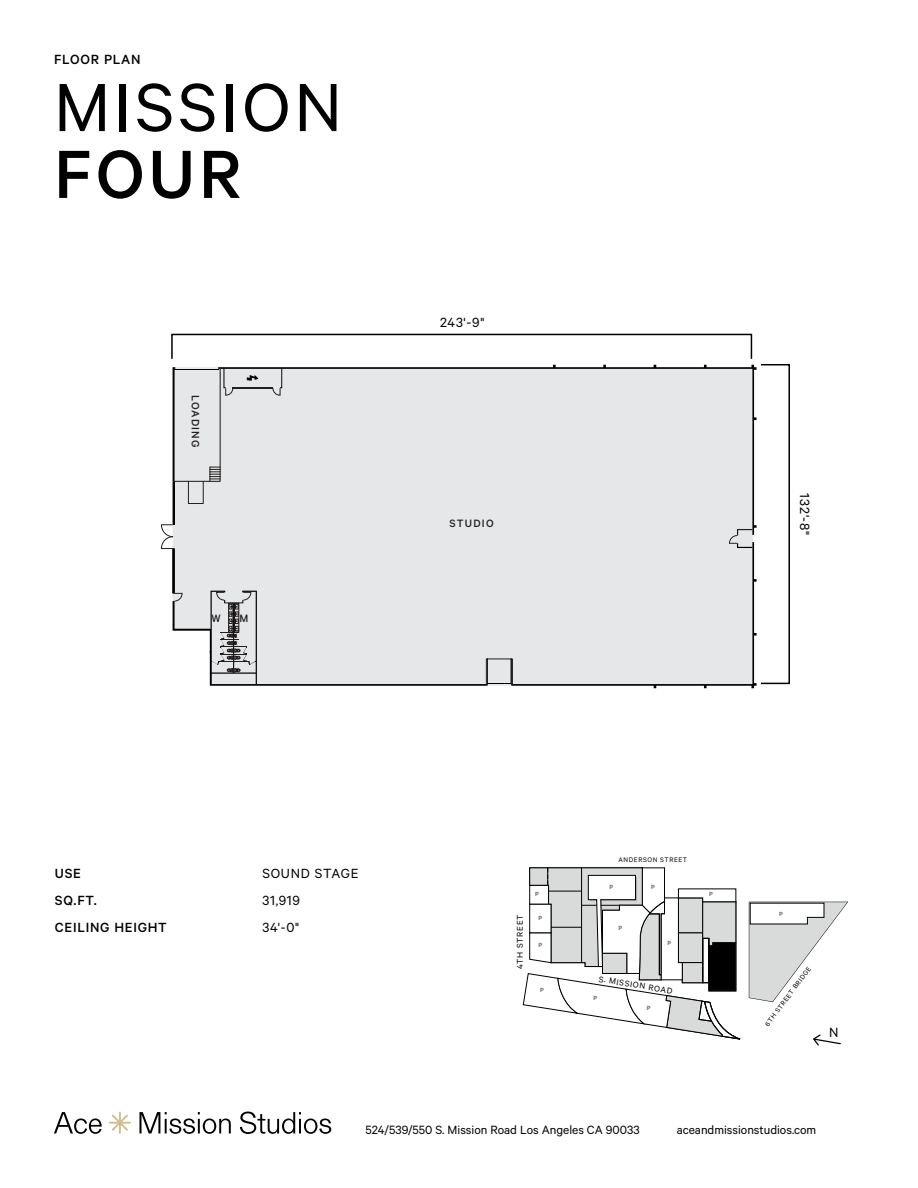
<style>
.page{position:relative;width:918px;height:1188px;background:#fff}
.page>*{position:absolute;margin:0;border:0;box-sizing:border-box;transform-origin:0 0}
.t1{font:76.65px "Calibre";letter-spacing:.05em;color:#000}
.t2{font:500 76.65px "Calibre";color:#000}
.t3{font:500 15px "Calibre";letter-spacing:.05em;color:#000}
.t4{font:15px "Calibre";letter-spacing:.05em;color:#000}
.t5{font:15px "Calibre";letter-spacing:.05em;color:#000101}
.t6{font:13.5px "Calibre";color:#000}
.t7{font:500 12px "Calibre";letter-spacing:.1em;color:#231f20}
.t8{font:9.3px "Calibre";letter-spacing:.075em;color:#000}
.t9{font:7.5px "Calibre";letter-spacing:.075em;color:#000}
.t10{font:700 6.75px "Calibre";color:#82807a}
</style>
<div class="page">
<svg style="left:54px;top:1112px;width:48px;height:22px"></svg>
<svg style="left:109px;top:1112px;width:22px;height:21px"></svg>
<svg style="left:139px;top:1112px;width:92px;height:22px"></svg>
<svg style="left:240px;top:1112px;width:91px;height:22px"></svg>
<svg style="left:523px;top:867px;width:325px;height:179px"></svg>
<svg style="left:161px;top:367px;width:596px;height:321px;background:#e1e2e3"></svg>
<div style="left:171px;top:334px;width:581px;height:26px;border:2px solid #000"></div>
<div style="left:760px;top:364px;width:30px;height:320px;border:2px solid #000"></div>
<p class="t3" style="left:54px;top:50px;width:88px">FLOOR PLAN</p>
<h1 class="t1" style="left:54px;top:63px;width:290px">MISSION</h1>
<h1 class="t2" style="left:54px;top:129px;width:189px">FOUR</h1>
<p class="t7" style="left:202px;top:395px;width:54px;rotate:90deg">LOADING</p>
<p class="t7" style="left:211px;top:611px;width:11px">W</p>
<p class="t7" style="left:239px;top:611px;width:10px">M</p>
<p class="t4" style="left:440px;top:314px;width:46px">243'-9"</p>
<p class="t7" style="left:450px;top:516px;width:46px">STUDIO</p>
<p class="t4" style="left:814px;top:493px;width:43px;rotate:90deg">132'-8"</p>
<p class="t3" style="left:55px;top:865px;width:28px">USE</p>
<p class="t5" style="left:262px;top:865px;width:98px">SOUND STAGE</p>
<p class="t3" style="left:55px;top:892px;width:43px">SQ.FT.</p>
<p class="t4" style="left:262px;top:892px;width:39px">31,919</p>
<p class="t3" style="left:55px;top:919px;width:114px">CEILING HEIGHT</p>
<p class="t4" style="left:262px;top:919px;width:38px">34'-0"</p>
<p class="t8" style="left:515px;top:969px;width:56px;rotate:-90deg">4TH STREET</p>
<p class="t10" style="left:535px;top:890px;width:5px">P</p>
<p class="t10" style="left:539px;top:914px;width:5px">P</p>
<p class="t10" style="left:539px;top:941px;width:5px">P</p>
<p class="t10" style="left:540px;top:986px;width:5px">P</p>
<p class="t9" style="left:619px;top:855px;width:70px">ANDERSON STREET</p>
<p class="t10" style="left:609px;top:883px;width:5px">P</p>
<p class="t10" style="left:651px;top:883px;width:5px">P</p>
<p class="t10" style="left:619px;top:924px;width:5px">P</p>
<p class="t10" style="left:667px;top:939px;width:5px">P</p>
<p class="t8" style="left:600px;top:974px;width:76px;rotate:9deg">S. MISSION ROAD</p>
<p class="t10" style="left:593px;top:994px;width:5px">P</p>
<p class="t10" style="left:647px;top:1004px;width:5px">P</p>
<p class="t10" style="left:709px;top:890px;width:5px">P</p>
<p class="t10" style="left:779px;top:910px;width:5px">P</p>
<p class="t9" style="left:763px;top:1023px;width:74px;rotate:-54deg">6TH STREET BRIDGE</p>
<p class="t4" style="left:829px;top:1023px;width:11px">N</p>
<p class="t6" style="left:365px;top:1122px;width:276px">524/539/550 S. Mission Road Los Angeles CA 90033</p>
<p class="t6" style="left:677px;top:1122px;width:141px">aceandmissionstudios.com</p>
</div>
